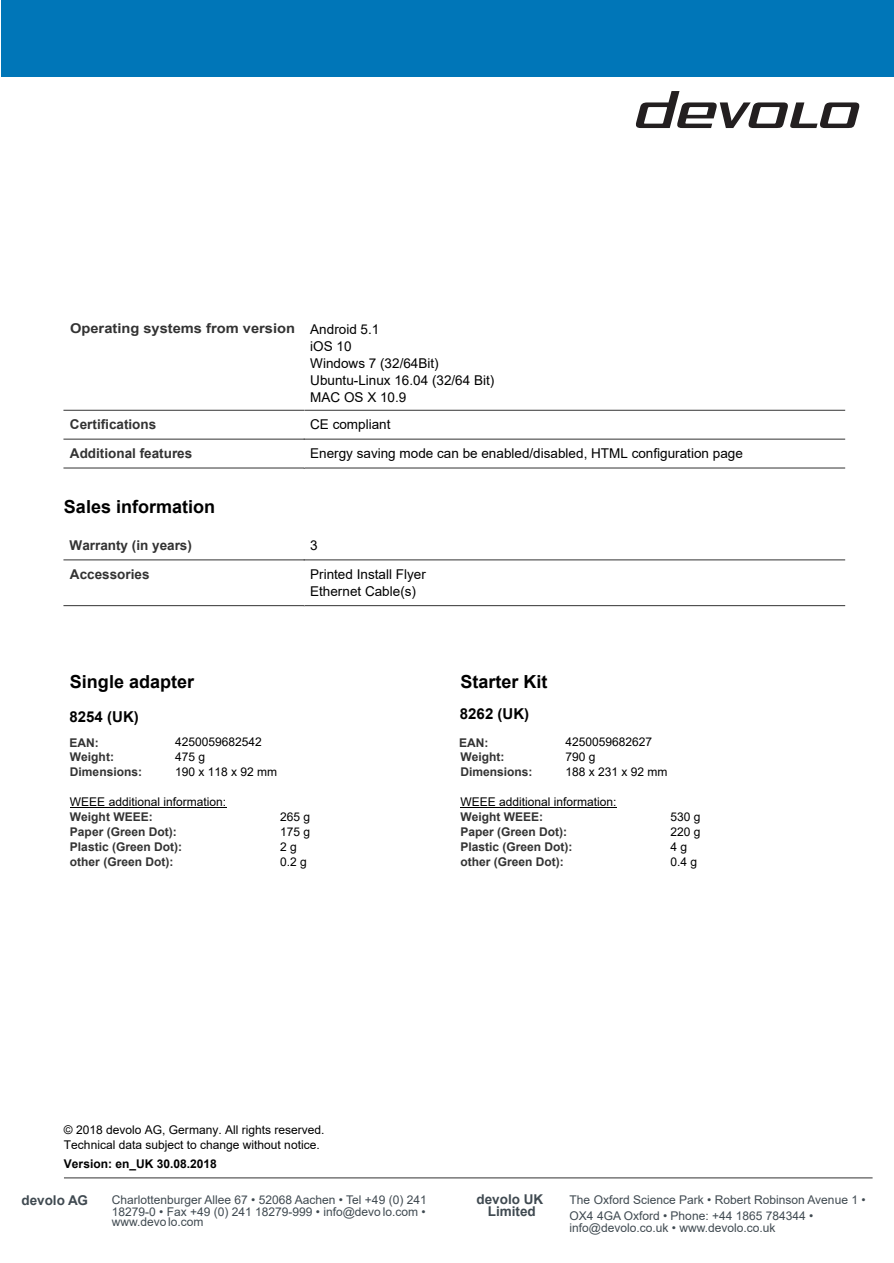
<style>
.page{position:relative;width:894px;height:1263px;background:#fff}
.page>*{position:absolute;margin:0;border:0;box-sizing:border-box;transform-origin:0 0}
.t1{font:700 18px "Arial";color:#000}
.t2{font:700 15px "Arial";color:#000}
.t3{font:13.5px/17.1px "Arial";color:#000}
.t4{font:700 13.5px "Arial";color:#333}
.t5{font:700 13.5px/12.6px "Arial";color:#404a51;text-align:center}
.t6{font:12px/15px "Arial";color:#000}
.t7{font:12px/12.6px "Arial";color:#404a51}
.t8{font:700 12px "Arial";color:#333}
.t9{font:700 12px "Arial";color:#000}
.s1{font-weight:700;color:#333}
</style>
<div class="page">
<hr style="left:304px;top:605px;width:540px;height:1px;background:#333">
<hr style="left:64px;top:605px;width:240px;height:1px;background:#333">
<hr style="left:304px;top:560px;width:540px;height:1px;background:#333">
<hr style="left:64px;top:560px;width:240px;height:1px;background:#333">
<hr style="left:304px;top:468px;width:540px;height:1px;background:#333">
<hr style="left:64px;top:468px;width:240px;height:1px;background:#333">
<hr style="left:304px;top:439px;width:540px;height:1px;background:#333">
<hr style="left:64px;top:439px;width:240px;height:1px;background:#333">
<hr style="left:304px;top:410px;width:540px;height:1px;background:#333">
<hr style="left:64px;top:410px;width:240px;height:1px;background:#333">
<hr style="left:70px;top:807px;width:156px;height:1px;background:#000">
<hr style="left:460px;top:807px;width:156px;height:1px;background:#000">
<hr style="left:64px;top:1177px;width:808px;height:1px;background:#333">
<div style="left:1px;top:0;width:892px;height:77px;background:#0076b8"></div>
<svg style="left:635px;top:91px;width:224px;height:37px"></svg>
<p class="t3" style="left:310px;top:321px;width:185px;text-indent:-240px"><span class="s1">Operating systems from version</span> Android 5.1<br>iOS 10<br>Windows 7 (32/64Bit)<br>Ubuntu-Linux 16.04 (32/64 Bit)<br>MAC OS X 10.9</p>
<p class="t4" style="left:70px;top:420px;width:88px">Certifications</p>
<p class="t3" style="left:310px;top:417px;width:82px">CE compliant</p>
<p class="t4" style="left:70px;top:448px;width:124px">Additional features</p>
<p class="t3" style="left:310px;top:446px;width:434px">Energy saving mode can be enabled/disabled, HTML configuration page</p>
<h1 class="t1" style="left:64px;top:499px;width:153px">Sales information</h1>
<p class="t4" style="left:70px;top:540px;width:124px">Warranty (in years)</p>
<p class="t3" style="left:310px;top:538px;width:9px">3</p>
<p class="t4" style="left:70px;top:569px;width:81px">Accessories</p>
<p class="t3" style="left:310px;top:567px;width:117px">Printed Install Flyer<br>Ethernet Cable(s)</p>
<h1 class="t1" style="left:70px;top:674px;width:126px">Single adapter</h1>
<h1 class="t1" style="left:460px;top:674px;width:89px">Starter Kit</h1>
<p class="t2" style="left:70px;top:711px;width:71px">8254 (UK)</p>
<p class="t8" style="left:70px;top:738px;width:31px">EAN:</p>
<p class="t6" style="left:175px;top:736px;width:88px">4250059682542</p>
<p class="t8" style="left:70px;top:753px;width:45px">Weight:</p>
<p class="t2" style="left:460px;top:708px;width:71px">8262 (UK)</p>
<p class="t6" style="left:565px;top:736px;width:88px">4250059682627</p>
<p class="t8" style="left:459px;top:738px;width:31px">EAN:</p>
<p class="t8" style="left:460px;top:753px;width:45px">Weight:</p>
<p class="t6" style="left:565px;top:751px;width:32px">790 g</p>
<p class="t8" style="left:460px;top:768px;width:74px">Dimensions:</p>
<p class="t6" style="left:565px;top:766px;width:104px">188 x 231 x 92 mm</p>
<p class="t6" style="left:460px;top:796px;width:158px">WEEE additional information:</p>
<p class="t8" style="left:460px;top:813px;width:84px">Weight WEEE:</p>
<p class="t6" style="left:670px;top:811px;width:32px">530 g</p>
<p class="t8" style="left:460px;top:828px;width:108px">Paper (Green Dot):</p>
<p class="t6" style="left:670px;top:826px;width:32px">220 g</p>
<p class="t8" style="left:460px;top:843px;width:114px">Plastic (Green Dot):</p>
<p class="t6" style="left:670px;top:841px;width:18px">4 g</p>
<p class="t8" style="left:460px;top:858px;width:105px">other (Green Dot):</p>
<p class="t6" style="left:670px;top:856px;width:28px">0.4 g</p>
<p class="t6" style="left:175px;top:751px;width:32px">475 g</p>
<p class="t8" style="left:70px;top:768px;width:74px">Dimensions:</p>
<p class="t6" style="left:175px;top:766px;width:104px">190 x 118 x 92 mm</p>
<p class="t6" style="left:70px;top:796px;width:158px">WEEE additional information:</p>
<p class="t8" style="left:70px;top:813px;width:84px">Weight WEEE:</p>
<p class="t6" style="left:280px;top:811px;width:32px">265 g</p>
<p class="t8" style="left:70px;top:828px;width:108px">Paper (Green Dot):</p>
<p class="t6" style="left:280px;top:826px;width:32px">175 g</p>
<p class="t8" style="left:70px;top:843px;width:114px">Plastic (Green Dot):</p>
<p class="t6" style="left:280px;top:841px;width:18px">2 g</p>
<p class="t8" style="left:70px;top:858px;width:105px">other (Green Dot):</p>
<p class="t6" style="left:280px;top:856px;width:28px">0.2 g</p>
<p class="t6" style="left:64px;top:1124px;width:262px">© 2018 devolo AG, Germany. All rights reserved.<br>Technical data subject to change without notice.</p>
<p class="t9" style="left:64px;top:1159px;width:154px">Version: en_UK 30.08.2018</p>
<p class="t7" style="left:112px;top:1194px;width:316px">Charlottenburger Allee 67 • 52068 Aachen • Tel +49 (0) 241<br>18279-0 • Fax +49 (0) 241 18279-999 • info@devo lo.com •</p>
<p class="t7" style="left:112px;top:1216px;width:93px">www.devo lo.com</p>
<p class="t5" style="left:476px;top:1194px;width:68px">devolo UK<br>Limited</p>
<p class="t5" style="left:21px;top:1195px;width:68px">devolo AG</p>
<p class="t7" style="left:569px;top:1193px;width:297px;line-height:15.8px">The Oxford Science Park • Robert Robinson Avenue 1 •<br>OX4 4GA Oxford • Phone: +44 1865 784344 •</p>
<p class="t7" style="left:569px;top:1223px;width:207px">info@devolo.co.uk • www.devolo.co.uk</p>
</div>
